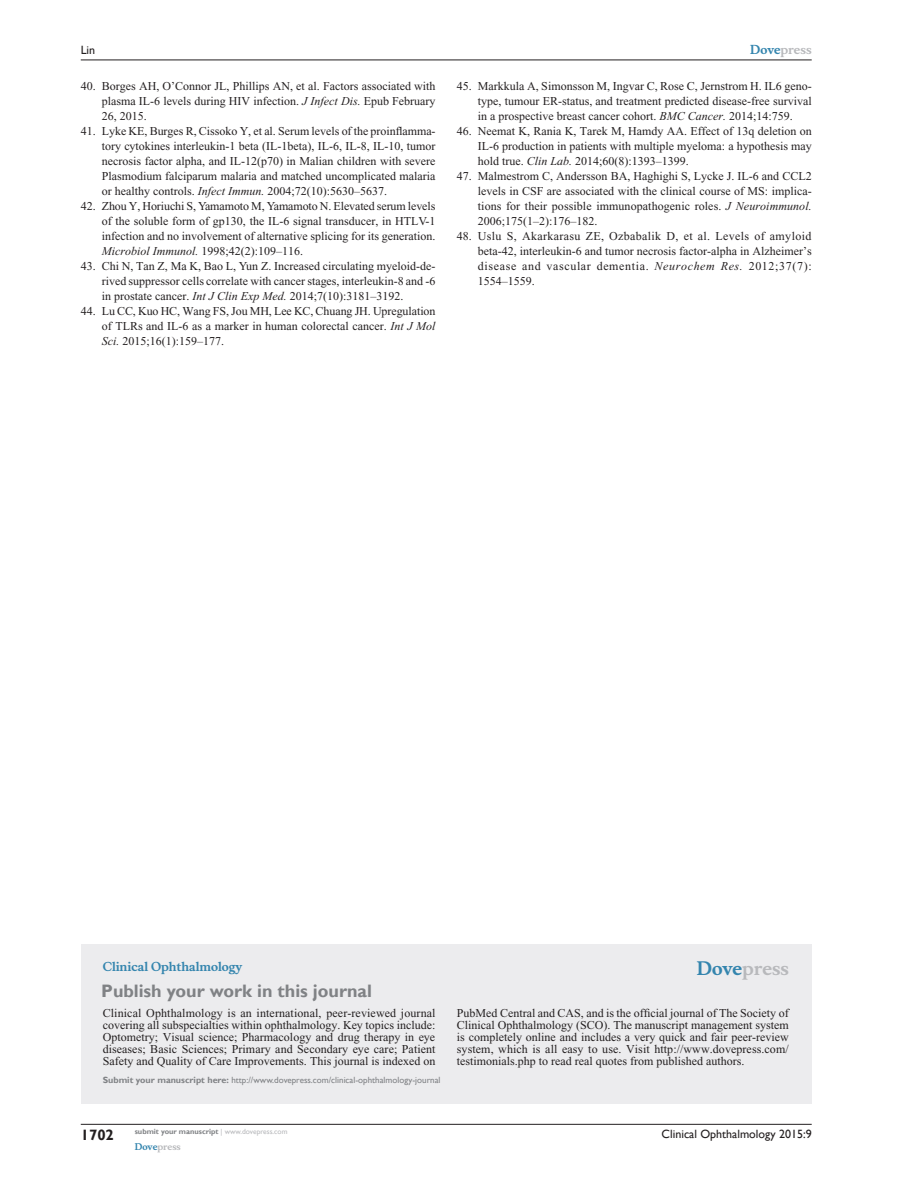
<style>
.page{position:relative;width:918px;height:1188px;background:#fff}
.page>*{position:absolute;margin:0;border:0;box-sizing:border-box;transform-origin:0 0}
.PromBx-H1{font:700 18px "Gill Sans";color:#808285}
.PromBx-Brand{font:700 18px "Musee";color:#b8b9bc}
.t1{font:700 15px "Gill Sans";color:#231f20}
.RefNL2{font:12px/15px "Times New Roman";color:#231f20;text-align:justify}
.PromBx-Tx{font:12px/12px "Times New Roman";color:#231f20;text-align:justify}
.t2{font:12px "Gill Sans";color:#231f20}
.PromBx-JrnlName{font:700 12px "Musee";color:#3485ae}
.t3{font:700 12px "Musee";color:#b8b9bc}
.PromBx-SubmitMssWebA{font:9px "Gill Sans";color:#808285}
.t4{font:700 9px "Musee";color:#b8b9bc}
.t5{font:700 7.5px "Gill Sans";color:#808285}
.s1{font-style:italic}
.s2{color:#3485ae}
.s3{font-weight:700}
.s4{font-weight:400;color:#b8b9bc}
</style>
<div class="page">
<div style="left:81px;top:944px;width:731px;height:159px;background:#ececee"></div>
<hr style="left:81px;top:1124px;width:731px;height:1px;background:#231f20">
<hr style="left:81px;top:60px;width:731px;height:1px;background:#231f20">
<p class="t2" style="left:81px;top:43px;width:16px">Lin</p>
<p class="RefNL2" style="left:102px;top:79px;width:335px;text-indent:-21px">40. Borges AH, O’Connor JL, Phillips AN, et al. Factors associated with plasma IL-6 levels during HIV infection. <span class="s1">J Infect Dis.</span> Epub February 26, 2015.</p>
<p class="RefNL2" style="left:102px;top:124px;width:335px;text-indent:-21px">41. Lyke KE, Burges R, Cissoko Y, et al. Serum levels of the proinflamma&shy;tory cytokines interleukin-1 beta (IL-1beta), IL-6, IL-8, IL-10, tumor necrosis factor alpha, and IL-12(p70) in Malian children with severe Plasmodium falciparum malaria and matched uncomplicated malaria or healthy controls. <span class="s1">Infect Immun.</span> 2004;72(10):5630–5637.</p>
<p class="RefNL2" style="left:102px;top:199px;width:335px;text-indent:-21px">42. Zhou Y, Horiuchi S, Yamamoto M, Yamamoto N. Elevated serum levels of the soluble form of gp130, the IL-6 signal transducer, in HTLV-1 infection and no involvement of alternative splicing for its generation.<br><span class="s1">Microbiol Immunol.</span> 1998;42(2):109–116.</p>
<p class="RefNL2" style="left:102px;top:259px;width:335px;text-indent:-21px">43. Chi N, Tan Z, Ma K, Bao L, Yun Z. Increased circulating myeloid-de&shy;rived suppressor cells correlate with cancer stages, interleukin-8 and -6 in prostate cancer. <span class="s1">Int J Clin Exp Med.</span> 2014;7(10):3181–3192.</p>
<p class="RefNL2" style="left:102px;top:304px;width:335px;text-indent:-21px">44. Lu CC, Kuo HC, Wang FS, Jou MH, Lee KC, Chuang JH. Upregulation of TLRs and IL-6 as a marker in human colorectal cancer. <span class="s1">Int J Mol Sci.</span> 2015;16(1):159–177.</p>
<p class="t3" style="left:750px;top:43px;width:63px"><span class="s2">Dove</span>press</p>
<p class="RefNL2" style="left:478px;top:79px;width:335px;text-indent:-21px">45. Markkula A, Simonsson M, Ingvar C, Rose C, Jernstrom H. IL6 geno&shy;type, tumour ER-status, and treatment predicted disease-free survival in a prospective breast cancer cohort. <span class="s1">BMC Cancer.</span> 2014;14:759.</p>
<p class="RefNL2" style="left:478px;top:124px;width:335px;text-indent:-21px">46. Neemat K, Rania K, Tarek M, Hamdy AA. Effect of 13q deletion on IL-6 production in patients with multiple myeloma: a hypothesis may hold true. <span class="s1">Clin Lab.</span> 2014;60(8):1393–1399.</p>
<p class="RefNL2" style="left:478px;top:169px;width:335px;text-indent:-21px">47. Malmestrom C, Andersson BA, Haghighi S, Lycke J. IL-6 and CCL2 levels in CSF are associated with the clinical course of MS: implica&shy;tions for their possible immunopathogenic roles. <span class="s1">J Neuroimmunol.<br></span>2006;175(1–2):176–182.</p>
<p class="RefNL2" style="left:478px;top:229px;width:335px;text-indent:-21px">48. Uslu S, Akarkarasu ZE, Ozbabalik D, et al. Levels of amyloid beta-42, interleukin-6 and tumor necrosis factor-alpha in Alzheimer’s disease and vascular dementia. <span class="s1">Neurochem Res.</span> 2012;37(7):<br>1554–1559.</p>
<p class="PromBx-JrnlName" style="left:103px;top:959px;width:141px">Clinical Ophthalmology</p>
<p class="PromBx-H1" style="left:101px;top:980px;width:272px">Publish your work in this journal</p>
<p class="PromBx-Brand" style="left:697px;top:958px;width:94px"><span class="s2">Dove</span>press</p>
<p class="PromBx-Tx" style="left:103px;top:1007px;width:334px">Clinical Ophthalmology is an international, peer-reviewed journal covering all subspecialties within ophthalmology. Key topics include:<br>Optometry; Visual science; Pharmacology and drug therapy in eye diseases; Basic Sciences; Primary and Secondary eye care; Patient Safety and Quality of Care Improvements. This journal is indexed on</p>
<p class="PromBx-Tx" style="left:457px;top:1007px;width:333px">PubMed Central and CAS, and is the official journal of The Society of Clinical Ophthalmology (SCO). The manuscript management system is completely online and includes a very quick and fair peer-review system, which is all easy to use. Visit http://www.dovepress.com/ testimonials.php to read real quotes from published authors.</p>
<p class="PromBx-SubmitMssWebA" style="left:103px;top:1075px;width:339px"><span class="s3">Submit your manuscript here:</span> http://www.dovepress.com/clinical-ophthalmology-journal</p>
<p class="t1" style="left:81px;top:1126px;width:35px">1702</p>
<p class="t5" style="left:135px;top:1127px;width:154px">submit your manuscript <span class="s4">| www.dovepress.com</span></p>
<p class="t4" style="left:135px;top:1141px;width:48px"><span class="s2">Dove</span>press</p>
<p class="t2" style="left:662px;top:1127px;width:152px">Clinical Ophthalmology 2015:9</p>
</div>
